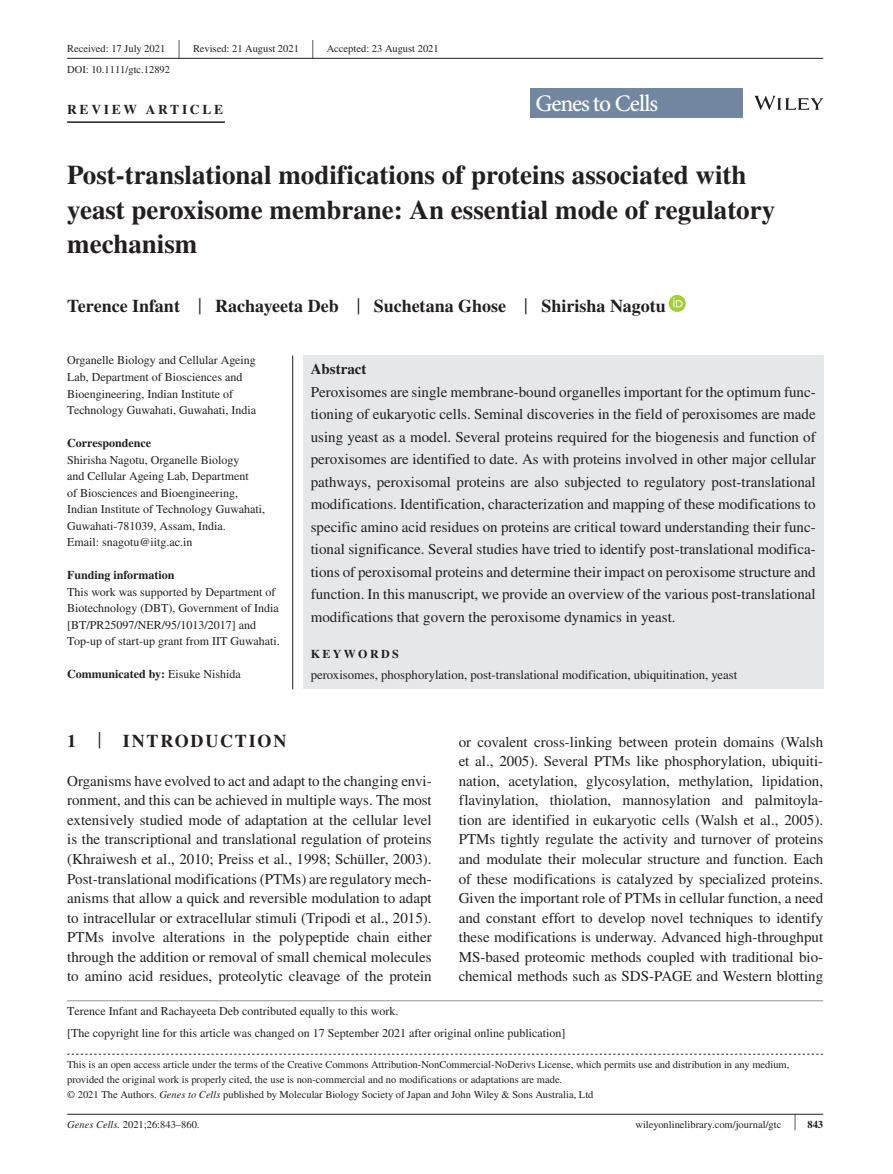
<style>
.page{position:relative;width:893px;height:1174px;background:#fff}
.page>*{position:absolute;margin:0;border:0;box-sizing:border-box;transform-origin:0 0}
.t1{font:700 27px/34.5px "STIX";color:#231f20}
.t2{font:26.55px "STIX";color:#231f20;scale:.4 1}
.t3{font:500 23.7px "Minion Pro";letter-spacing:-.045em;color:#fff}
.t4{font:700 18px "STIX";color:#231f20}
.t5{font:700 18px "STIX";letter-spacing:.1em;color:#231f20}
.t6{font:15px/19.5px "STIX";color:#231f20;text-align:justify}
.t7{font:700 15px "STIX";color:#231f20}
.t8{font:700 13.5px "STIX";letter-spacing:.2em;color:#231f20}
.t9{font:12.75px "STIX";color:#231f20}
.t10{font:12px/16.5px "STIX";color:#231f20}
.t11{font:700 12px "STIX";color:#231f20}
.t12{font:700 12px "STIX";letter-spacing:.2em;color:#231f20}
.t13{font:10.5px/15px "STIX";color:#231f20}
.t14{font:700 10.5px "STIX";color:#231f20}
.s1{font-weight:400;font-size:23.4px}
.s2{font-weight:400}
.s3{font-weight:400;font-size:23.7px}
.s4{font-style:italic}
.s5{font-weight:400;font-size:23.1px}
</style>
<div class="page">
<hr style="left:67px;top:1113px;width:756px;height:1px;background:#231f20">
<svg style="left:754px;top:96px;width:69px;height:14px"></svg>
<div style="left:530px;top:88px;width:212px;height:30px;background:#7187a0"></div>
<hr style="left:67px;top:58px;width:756px;height:1px;background:#231f20">
<hr style="left:67px;top:121px;width:158px;height:2px;background:#231f20">
<svg style="left:669px;top:295px;width:17px;height:17px"></svg>
<svg style="left:673px;top:298px;width:9px;height:9px"></svg>
<svg style="left:67px;top:1053px;width:756px;height:1px"></svg>
<hr style="left:67px;top:1000px;width:756px;height:1px;background:#939598">
<div style="left:303px;top:355px;width:520px;height:334px;background:#e6e7e9"></div>
<hr style="left:292px;top:355px;width:1px;height:334px;background:#231f20">
<p class="t13" style="left:67px;top:41px;width:100px">Received: 17 July 2021</p>
<h2 class="t2" style="left:178px;top:31px;width:7px">|</h2>
<p class="t13" style="left:193px;top:41px;width:107px">Revised: 21 August 2021</p>
<h2 class="t2" style="left:312px;top:31px;width:7px">|</h2>
<p class="t13" style="left:327px;top:41px;width:113px">Accepted: 23 August 2021</p>
<p class="t13" style="left:67px;top:63px;width:104px">DOI: 10.1111/gtc.12892</p>
<p class="t8" style="left:67px;top:101px;width:157px">REVIEW ARTICLE</p>
<h3 class="t3" style="left:535px;top:87px;width:124px">Genes to Cells</h3>
<h1 class="t1" style="left:67px;top:158px;width:710px">Post-translational modifications of proteins associated with yeast peroxisome membrane: An essential mode of regulatory mechanism</h1>
<p class="t4" style="left:67px;top:295px;width:600px">Terence Infant <span class="s1">|</span> Rachayeeta Deb <span class="s1">|</span> Suchetana Ghose <span class="s1">|</span> Shirisha Nagotu</p>
<p class="t10" style="left:67px;top:353px;width:190px">Organelle Biology and Cellular Ageing Lab, Department of Biosciences and Bioengineering, Indian Institute of Technology Guwahati, Guwahati, India</p>
<p class="t11" style="left:67px;top:436px;width:85px">Correspondence</p>
<p class="t10" style="left:67px;top:452px;width:199px">Shirisha Nagotu, Organelle Biology<br>and Cellular Ageing Lab, Department<br>of Biosciences and Bioengineering, Indian Institute of Technology Guwahati, Guwahati-781039, Assam, India.<br>Email: snagotu@iitg.ac.in</p>
<p class="t11" style="left:67px;top:568px;width:109px">Funding information</p>
<p class="t10" style="left:67px;top:584px;width:214px">This work was supported by Department of Biotechnology (DBT), Government of India [BT/PR25097/NER/95/1013/2017] and Top-up of start-up grant from IIT Guwahati.</p>
<p class="t11" style="left:67px;top:667px;width:175px">Communicated by: <span class="s2">Eisuke Nishida</span></p>
<p class="t7" style="left:311px;top:360px;width:57px">Abstract</p>
<p class="t6" style="left:311px;top:381px;width:507px;line-height:22.5px">Peroxisomes are single membrane-bound organelles important for the optimum func&shy;tioning of eukaryotic cells. Seminal discoveries in the field of peroxisomes are made using yeast as a model. Several proteins required for the biogenesis and function of peroxisomes are identified to date. As with proteins involved in other major cellular pathways, peroxisomal proteins are also subjected to regulatory post-translational modifications. Identification, characterization and mapping of these modifications to specific amino acid residues on proteins are critical toward understanding their func&shy;tional significance. Several studies have tried to identify post-translational modifica&shy;tions of peroxisomal proteins and determine their impact on peroxisome structure and function. In this manuscript, we provide an overview of the various post-translational modifications that govern the peroxisome dynamics in yeast.</p>
<p class="t12" style="left:311px;top:646px;width:90px">KEYWORDS</p>
<p class="t9" style="left:311px;top:666px;width:428px">peroxisomes, phosphorylation, post-translational modification, ubiquitination, yeast</p>
<p class="t5" style="left:67px;top:730px;width:221px">1 <span class="s3">|</span> INTRODUCTION</p>
<p class="t6" style="left:67px;top:772px;width:366px">Organisms have evolved to act and adapt to the changing envi&shy;ronment, and this can be achieved in multiple ways. The most extensively studied mode of adaptation at the cellular level is the transcriptional and translational regulation of proteins (Khraiwesh et al., 2010; Preiss et al., 1998; Schüller, 2003).<br>Post-translational modifications (PTMs) are regulatory mech&shy;anisms that allow a quick and reversible modulation to adapt to intracellular or extracellular stimuli (Tripodi et al., 2015).<br>PTMs involve alterations in the polypeptide chain either through the addition or removal of small chemical molecules to amino acid residues, proteolytic cleavage of the protein</p>
<p class="t6" style="left:459px;top:733px;width:366px">or covalent cross-linking between protein domains (Walsh et al., 2005). Several PTMs like phosphorylation, ubiquiti&shy;nation, acetylation, glycosylation, methylation, lipidation, flavinylation, thiolation, mannosylation and palmitoyla&shy;tion are identified in eukaryotic cells (Walsh et al., 2005).<br>PTMs tightly regulate the activity and turnover of proteins and modulate their molecular structure and function. Each of these modifications is catalyzed by specialized proteins.<br>Given the important role of PTMs in cellular function, a need and constant effort to develop novel techniques to identify these modifications is underway. Advanced high-throughput MS-based proteomic methods coupled with traditional bio&shy;chemical methods such as SDS-PAGE and Western blotting</p>
<p class="t10" style="left:67px;top:1000px;width:500px;line-height:22.5px">Terence Infant and Rachayeeta Deb contributed equally to this work.<br>[The copyright line for this article was changed on 17 September 2021 after original online publication]</p>
<p class="t13" style="left:67px;top:1057px;width:724px">This is an open access article under the terms of the Creative Commons Attribution-NonCommercial-NoDerivs License, which permits use and distribution in any medium, provided the original work is properly cited, the use is non-commercial and no modifications or adaptations are made.<br>© 2021 The Authors. <span class="s4">Genes to Cells</span> published by Molecular Biology Society of Japan and John Wiley &amp; Sons Australia, Ltd</p>
<p class="t13" style="left:67px;top:1117px;width:134px"><span class="s4">Genes Cells.</span> 2021;26:843–860.</p>
<p class="t14" style="left:794px;top:1118px;width:30px"><span class="s5">|</span> 843</p>
<p class="t13" style="left:635px;top:1117px;width:147px">wileyonlinelibrary.com/journal/gtc</p>
</div>
